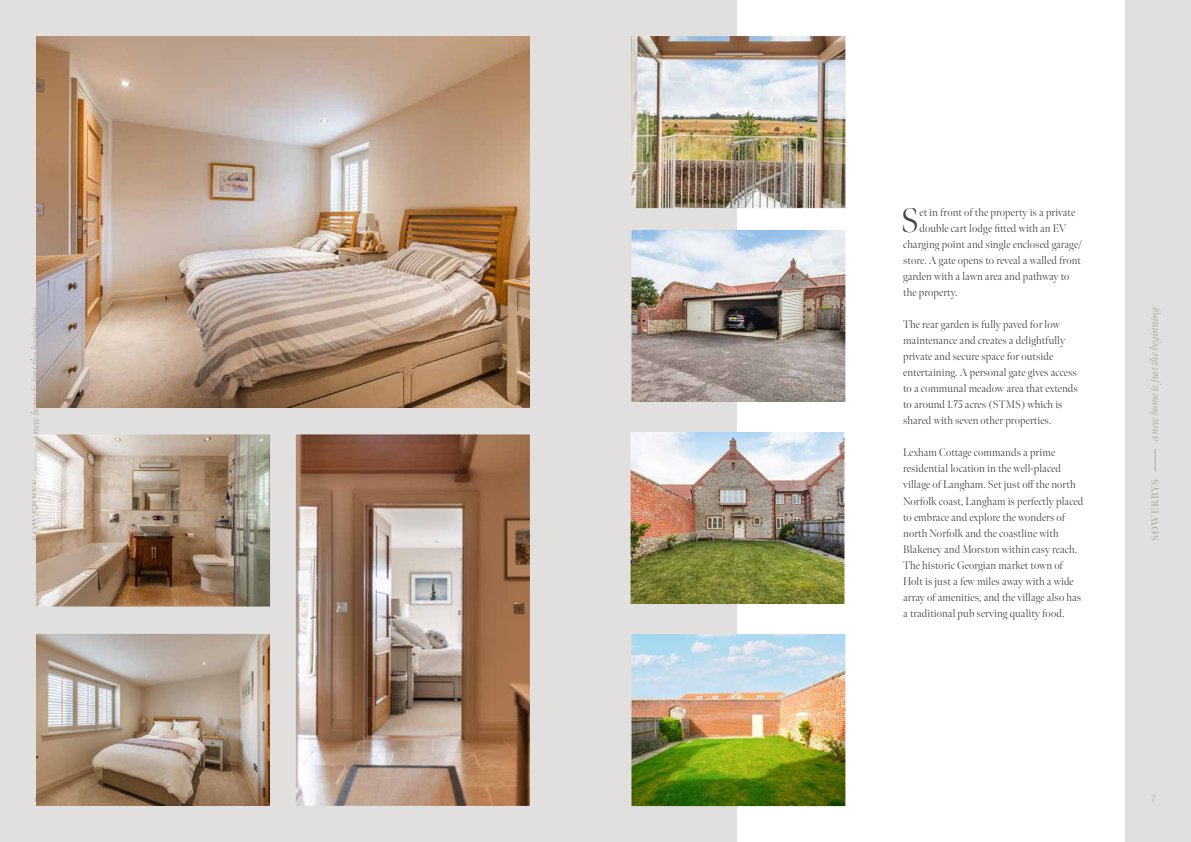
<style>
.page{position:relative;width:1191px;height:842px;background:#fff}
.page>*{position:absolute;margin:0;border:0;box-sizing:border-box;transform-origin:0 0}
.t1{font:300 34px "Meno Banner";color:#434141}
.t2{font:300 11px/16px "Meno Banner";letter-spacing:.01em;color:#434141}
.t3{font:italic 11px "Meno Banner";letter-spacing:-.01em;color:#ada8a0}
.t4{font:600 10px "Meno Banner";letter-spacing:.08em;color:#ada8a0}
.t5{font:300 10px "Quasimoda";color:#ada8a0}
</style>
<div class="page">
<div style="left:0;top:0;width:595px;height:842px;background:#e2e0df"></div>
<div style="left:595px;top:0;width:596px;height:842px;background:#e2e0df"></div>
<svg style="left:1155px;top:449px;width:1px;height:22px"></svg>
<img style="left:36px;top:36px;width:494px;height:372px">
<img style="left:296px;top:434px;width:234px;height:372px">
<img style="left:36px;top:434px;width:234px;height:172px">
<img style="left:36px;top:634px;width:234px;height:172px">
<div style="left:737px;top:0;width:388px;height:842px;background:#fff"></div>
<img style="left:631px;top:36px;width:214px;height:172px">
<img style="left:631px;top:634px;width:214px;height:172px">
<img style="left:630px;top:432px;width:214px;height:172px">
<img style="left:631px;top:230px;width:214px;height:172px">
<h1 class="t1" style="left:901px;top:200px;width:20px">S</h1>
<p class="t2" style="left:919px;top:205px;width:157px">et in front of the property is a private</p>
<p class="t2" style="left:919px;top:221px;width:148px">double cart lodge fitted with an EV</p>
<p class="t2" style="left:903px;top:237px;width:180px">charging point and single enclosed garage/</p>
<p class="t2" style="left:903px;top:253px;width:179px">store. A gate opens to reveal a walled front</p>
<p class="t2" style="left:903px;top:269px;width:168px">garden with a lawn area and pathway to</p>
<p class="t2" style="left:903px;top:285px;width:56px">the property.</p>
<p class="t2" style="left:903px;top:317px;width:176px">The rear garden is fully paved for low maintenance and creates a delightfully private and secure space for outside entertaining. A personal gate gives access to a communal meadow area that extends to around 1.75 acres (STMS) which is shared with seven other properties.</p>
<p class="t2" style="left:903px;top:445px;width:182px">Lexham Cottage commands a prime residential location in the well-placed village of Langham. Set just off the north Norfolk coast, Langham is perfectly placed to embrace and explore the wonders of north Norfolk and the coastline with Blakeney and Morston within easy reach.<br>The historic Georgian market town of Holt is just a few miles away with a wide array of amenities, and the village also has a traditional pub serving quality food.</p>
<p class="t3" style="left:29px;top:441px;width:138px;rotate:-90deg">a new home is just the beginning</p>
<p class="t3" style="left:1147px;top:441px;width:138px;rotate:-90deg">a new home is just the beginning</p>
<p class="t4" style="left:30px;top:541px;width:63px;rotate:-90deg">SOWERBYS</p>
<p class="t4" style="left:1149px;top:541px;width:63px;rotate:-90deg">SOWERBYS</p>
<p class="t5" style="left:35px;top:791px;width:7px">6</p>
<p class="t5" style="left:1151px;top:791px;width:6px">7</p>
</div>
